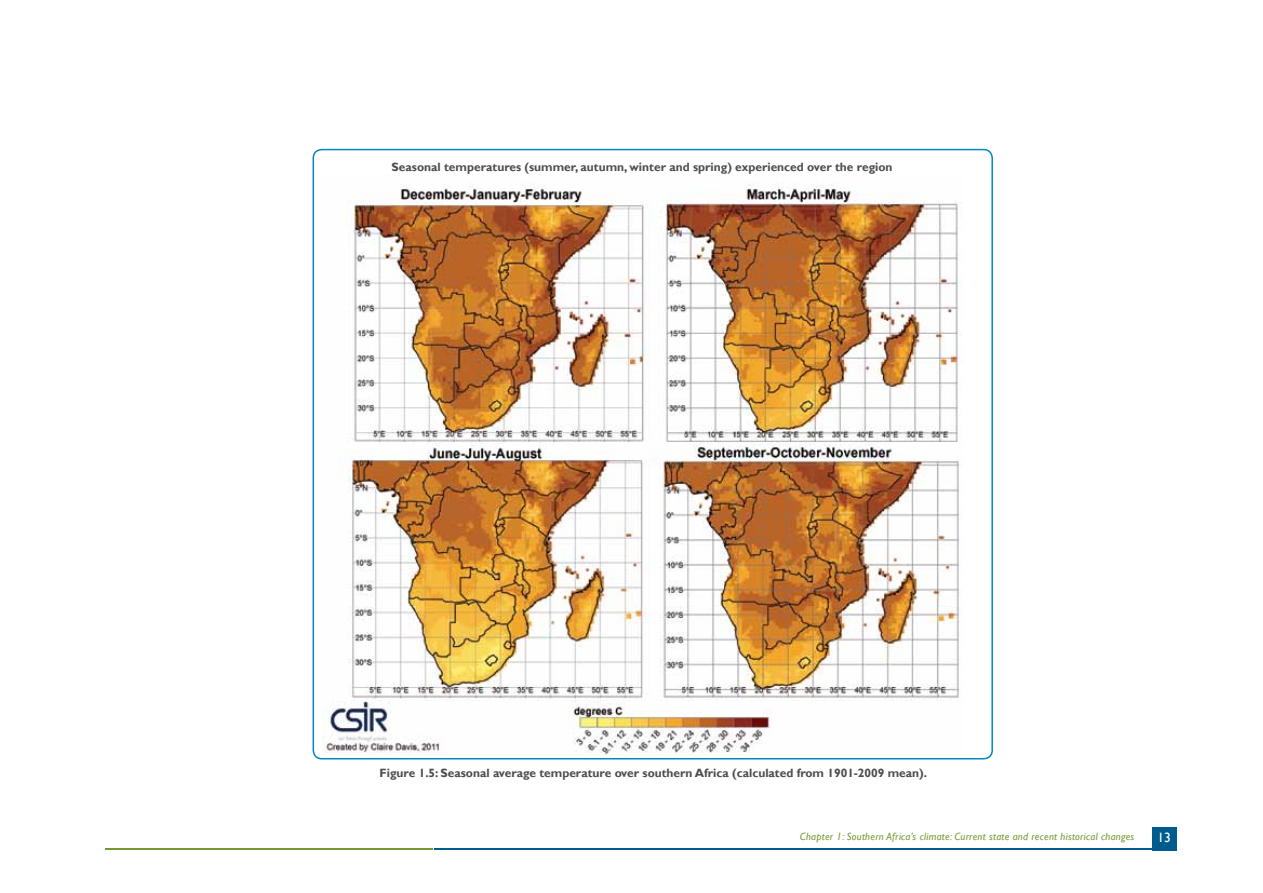
<style>
.page{position:relative;width:1263px;height:893px;background:#fff}
.page>*{position:absolute;margin:0;border:0;box-sizing:border-box;transform-origin:0 0}
.t1{font:13.5px "Gill Sans";color:#fff}
.t2{font:700 12px "Gill Sans";color:#4d4d4f}
.t3{font:italic 10.5px "Gill Sans";letter-spacing:.025em;color:#759832}
</style>
<div class="page">
<div style="left:1152px;top:827px;width:24px;height:23px;background:#005c8e"></div>
<hr style="left:434px;top:849px;width:742px;height:1px;background:#005c8e">
<hr style="left:105px;top:849px;width:327px;height:1px;background:#759832">
<img style="left:322px;top:183px;width:640px;height:572px">
<p class="t2" style="left:392px;top:160px;width:502px">Seasonal temperatures (summer, autumn, winter and spring) experienced over the region</p>
<p class="t2" style="left:380px;top:766px;width:549px">Figure 1.5: Seasonal average temperature over southern Africa (calculated from 1901-2009 mean).</p>
<p class="t3" style="left:800px;top:830px;width:336px">Chapter 1: Southern Africa’s climate: Current state and recent historical changes</p>
<p class="t1" style="left:1157px;top:829px;width:15px">13</p>
</div>
